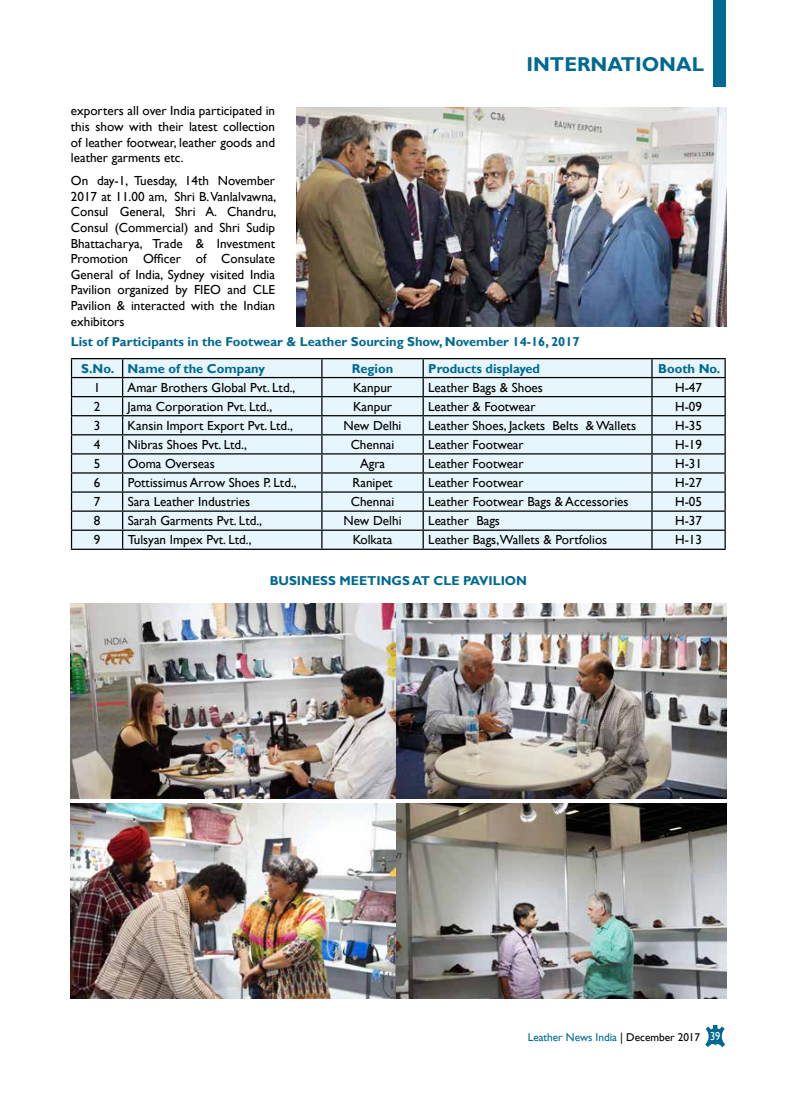
<style>
.page{position:relative;width:797px;height:1106px;background:#fff}
.page>*{position:absolute;margin:0;border:0;box-sizing:border-box;transform-origin:0 0}
.t1{font:700 20px "Gill Sans";color:#006991}
.t2{font:13.12px/15.6px "Gill Sans";color:#000;text-align:justify}
.t3{font:700 12.88px/26.6px "Gill Sans";color:#006991}
.t4{font:11.25px "Gill Sans";color:#006991}
.s1{color:#000}
.s2{font-size:11.5px;color:#fff}
</style>
<div class="page">
<svg style="left:705px;top:1024px;width:20px;height:23px"></svg>
<img style="left:296px;top:107px;width:430px;height:220px">
<img style="left:71px;top:604px;width:655px;height:194px">
<img style="left:71px;top:803px;width:655px;height:195px">
<div style="left:72px;top:359px;width:652px;height:189px;background:#e7f6fd"></div>
<hr style="left:71px;top:358px;width:52px;height:1px;background:#000">
<hr style="left:123px;top:358px;width:199px;height:1px;background:#000">
<hr style="left:322px;top:358px;width:101px;height:1px;background:#000">
<hr style="left:423px;top:358px;width:229px;height:1px;background:#000">
<hr style="left:652px;top:358px;width:73px;height:1px;background:#000">
<hr style="left:71px;top:377px;width:52px;height:1px;background:#000">
<hr style="left:123px;top:377px;width:199px;height:1px;background:#000">
<hr style="left:322px;top:377px;width:101px;height:1px;background:#000">
<hr style="left:423px;top:377px;width:229px;height:1px;background:#000">
<hr style="left:652px;top:377px;width:73px;height:1px;background:#000">
<hr style="left:71px;top:396px;width:52px;height:1px;background:#000">
<hr style="left:123px;top:396px;width:199px;height:1px;background:#000">
<hr style="left:322px;top:396px;width:101px;height:1px;background:#000">
<hr style="left:423px;top:396px;width:229px;height:1px;background:#000">
<hr style="left:652px;top:396px;width:73px;height:1px;background:#000">
<hr style="left:71px;top:415px;width:52px;height:1px;background:#000">
<hr style="left:123px;top:415px;width:199px;height:1px;background:#000">
<hr style="left:322px;top:415px;width:101px;height:1px;background:#000">
<hr style="left:423px;top:415px;width:229px;height:1px;background:#000">
<hr style="left:652px;top:415px;width:73px;height:1px;background:#000">
<hr style="left:71px;top:434px;width:52px;height:1px;background:#000">
<hr style="left:123px;top:434px;width:199px;height:1px;background:#000">
<hr style="left:322px;top:434px;width:101px;height:1px;background:#000">
<hr style="left:423px;top:434px;width:229px;height:1px;background:#000">
<hr style="left:652px;top:434px;width:73px;height:1px;background:#000">
<hr style="left:71px;top:453px;width:52px;height:1px;background:#000">
<hr style="left:123px;top:453px;width:199px;height:1px;background:#000">
<hr style="left:322px;top:453px;width:101px;height:1px;background:#000">
<hr style="left:423px;top:453px;width:229px;height:1px;background:#000">
<hr style="left:652px;top:453px;width:73px;height:1px;background:#000">
<hr style="left:71px;top:472px;width:52px;height:1px;background:#000">
<hr style="left:123px;top:472px;width:199px;height:1px;background:#000">
<hr style="left:322px;top:472px;width:101px;height:1px;background:#000">
<hr style="left:423px;top:472px;width:229px;height:1px;background:#000">
<hr style="left:652px;top:472px;width:73px;height:1px;background:#000">
<hr style="left:71px;top:491px;width:52px;height:1px;background:#000">
<hr style="left:123px;top:491px;width:199px;height:1px;background:#000">
<hr style="left:322px;top:491px;width:101px;height:1px;background:#000">
<hr style="left:423px;top:491px;width:229px;height:1px;background:#000">
<hr style="left:652px;top:491px;width:73px;height:1px;background:#000">
<hr style="left:71px;top:510px;width:52px;height:1px;background:#000">
<hr style="left:123px;top:510px;width:199px;height:1px;background:#000">
<hr style="left:322px;top:510px;width:101px;height:1px;background:#000">
<hr style="left:423px;top:510px;width:229px;height:1px;background:#000">
<hr style="left:652px;top:510px;width:73px;height:1px;background:#000">
<hr style="left:71px;top:529px;width:52px;height:1px;background:#000">
<svg style="left:71px;top:359px;width:1px;height:189px"></svg>
<hr style="left:123px;top:529px;width:199px;height:1px;background:#000">
<svg style="left:122px;top:359px;width:1px;height:189px"></svg>
<hr style="left:322px;top:529px;width:101px;height:1px;background:#000">
<svg style="left:321px;top:359px;width:1px;height:189px"></svg>
<hr style="left:423px;top:529px;width:229px;height:1px;background:#000">
<svg style="left:422px;top:359px;width:2px;height:189px"></svg>
<hr style="left:652px;top:529px;width:73px;height:1px;background:#000">
<svg style="left:651px;top:359px;width:1px;height:189px"></svg>
<svg style="left:724px;top:359px;width:1px;height:189px"></svg>
<hr style="left:71px;top:548px;width:52px;height:2px;background:#000">
<hr style="left:123px;top:548px;width:199px;height:2px;background:#000">
<hr style="left:322px;top:548px;width:101px;height:2px;background:#000">
<hr style="left:423px;top:548px;width:229px;height:2px;background:#000">
<hr style="left:652px;top:548px;width:73px;height:2px;background:#000">
<div style="left:713px;top:0;width:13px;height:86px;background:#006991"></div>
<h1 class="t1" style="left:526px;top:52px;width:96px">INTERNational</h1>
<p class="t2" style="left:71px;top:103px;width:206px">exporters all over India participated in this show with their latest collection of leather footwear, leather goods and leather garments etc.</p>
<p class="t2" style="left:71px;top:173px;width:207px">On day-1, Tuesday, 14th November 2017 at 11.00 am, Shri B. Vanlalvawna, Consul General, Shri A. Chandru, Consul (Commercial) and Shri Sudip Bhattacharya, Trade &amp; Investment Promotion Officer of Consulate General of India, Sydney visited India Pavilion organized by FIEO and CLE Pavilion &amp; interacted with the Indian exhibitors</p>
<p class="t3" style="left:81px;top:328px;width:499px;text-indent:-10px">List of Participants in the Footwear &amp; Leather Sourcing Show, November 14-16, 2017<br>S.No. Name of the Company</p>
<p class="t3" style="left:352px;top:355px;width:43px">Region</p>
<p class="t3" style="left:428px;top:355px;width:113px">Products displayed</p>
<p class="t3" style="left:658px;top:355px;width:64px">Booth No.</p>
<p class="t2" style="left:94px;top:379px;width:8px">1</p>
<p class="t2" style="left:128px;top:379px;width:169px">Amar Brothers Global Pvt. Ltd.,</p>
<p class="t2" style="left:353px;top:379px;width:41px">Kanpur</p>
<p class="t2" style="left:428px;top:379px;width:116px">Leather Bags &amp; Shoes</p>
<p class="t2" style="left:675px;top:379px;width:28px">H-47</p>
<p class="t2" style="left:94px;top:398px;width:8px">2</p>
<p class="t2" style="left:128px;top:398px;width:146px">Jama Corporation Pvt. Ltd.,</p>
<p class="t2" style="left:353px;top:398px;width:41px">Kanpur</p>
<p class="t2" style="left:428px;top:398px;width:109px">Leather &amp; Footwear</p>
<p class="t2" style="left:675px;top:398px;width:28px">H-09</p>
<p class="t2" style="left:94px;top:418px;width:8px">3</p>
<p class="t2" style="left:128px;top:418px;width:167px">Kansin Import Export Pvt. Ltd.,</p>
<p class="t2" style="left:343px;top:418px;width:59px">New Delhi</p>
<p class="t2" style="left:428px;top:418px;width:209px">Leather Shoes, Jackets Belts &amp; Wallets</p>
<p class="t2" style="left:675px;top:418px;width:28px">H-35</p>
<p class="t2" style="left:94px;top:437px;width:8px">4</p>
<p class="t2" style="left:128px;top:437px;width:121px">Nibras Shoes Pvt. Ltd.,</p>
<p class="t2" style="left:350px;top:437px;width:45px">Chennai</p>
<p class="t2" style="left:428px;top:437px;width:97px">Leather Footwear</p>
<p class="t2" style="left:675px;top:437px;width:28px">H-19</p>
<p class="t2" style="left:94px;top:456px;width:8px">5</p>
<p class="t2" style="left:128px;top:456px;width:89px">Ooma Overseas</p>
<p class="t2" style="left:360px;top:456px;width:27px">Agra</p>
<p class="t2" style="left:428px;top:456px;width:97px">Leather Footwear</p>
<p class="t2" style="left:675px;top:456px;width:28px">H-31</p>
<p class="t2" style="left:94px;top:475px;width:8px">6</p>
<p class="t2" style="left:128px;top:475px;width:171px">Pottissimus Arrow Shoes P. Ltd.,</p>
<p class="t2" style="left:352px;top:475px;width:42px">Ranipet</p>
<p class="t2" style="left:428px;top:475px;width:97px">Leather Footwear</p>
<p class="t2" style="left:675px;top:475px;width:28px">H-27</p>
<p class="t2" style="left:94px;top:494px;width:8px">7</p>
<p class="t2" style="left:128px;top:494px;width:124px">Sara Leather Industries</p>
<p class="t2" style="left:350px;top:494px;width:45px">Chennai</p>
<p class="t2" style="left:428px;top:494px;width:202px">Leather Footwear Bags &amp; Accessories</p>
<p class="t2" style="left:675px;top:494px;width:28px">H-05</p>
<p class="t2" style="left:94px;top:513px;width:8px">8</p>
<p class="t2" style="left:128px;top:513px;width:136px">Sarah Garments Pvt. Ltd.,</p>
<p class="t2" style="left:343px;top:513px;width:59px">New Delhi</p>
<p class="t2" style="left:428px;top:513px;width:73px">Leather Bags</p>
<p class="t2" style="left:675px;top:513px;width:28px">H-37</p>
<p class="t2" style="left:94px;top:532px;width:8px">9</p>
<p class="t2" style="left:128px;top:532px;width:125px">Tulsyan Impex Pvt. Ltd.,</p>
<p class="t2" style="left:352px;top:532px;width:41px">Kolkata</p>
<p class="t2" style="left:428px;top:532px;width:180px">Leather Bags,Wallets &amp; Portfolios</p>
<p class="t2" style="left:675px;top:532px;width:28px">H-13</p>
<p class="t3" style="left:270px;top:568px;width:259px">BUSINESS MEETINGS AT CLE PAVILION</p>
<p class="t4" style="left:528px;top:1030px;width:194px">Leather News India <span class="s1">| December 2017</span> <span class="s2">39</span></p>
</div>
